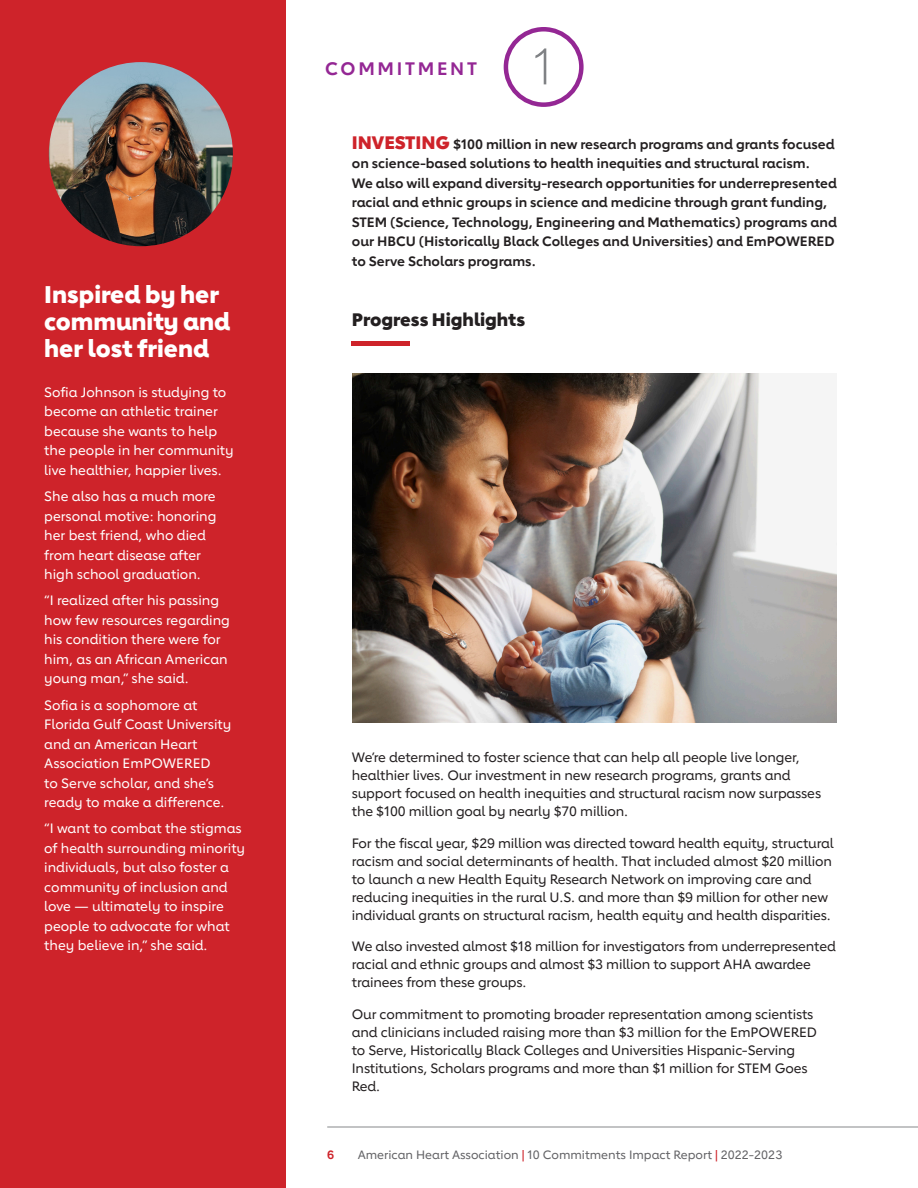
<style>
.page{position:relative;width:918px;height:1188px;background:#fff}
.page>*{position:absolute;margin:0;border:0;box-sizing:border-box;transform-origin:0 0}
.t1{font:300 50.1px "Lub Dub";color:#808285}
.t2{font:800 24px/27px "Lub Dub";color:#fff}
.t3{font:800 18px "Lub Dub";color:#231f20}
.H2_-_Section_Title{font:700 18px "Lub Dub";letter-spacing:.15em;color:#942794}
.t4{font:500 13.5px/18px "Lub Dub";letter-spacing:-.01em;color:#231f20}
.t5{font:500 13.5px/19.5px "Lub Dub";color:#fff}
.t6{font:700 13.5px/19.5px "Lub Dub";color:#231f20}
.t7{font:500 12px "Lub Dub";color:#636366}
.t8{font:700 12px "Lub Dub";color:#ce232a}
.s1{color:#fff}
.s2{font-weight:800;font-size:18px;color:#ce232a}
.s3{color:#ce232a}
</style>
<div class="page">
<hr style="left:327px;top:1126px;width:591px;height:2px;background:#939598">
<div style="left:0;top:0;width:285px;height:1188px;background:#ce232a"></div>
<img style="left:352px;top:373px;width:485px;height:350px">
<div style="left:504px;top:27px;width:80px;height:80px;border:4px solid #942794;border-radius:50%"></div>
<img style="left:49px;top:62px;width:184px;height:184px;border-radius:92px">
<hr style="left:352px;top:342px;width:58px;height:4px;background:#ce232a">
<p class="t2" style="left:44px;top:281px;width:188px">Inspired by her community and her lost friend</p>
<p class="t5" style="left:44px;top:382px;width:191px">Sofia Johnson is studying to become an athletic trainer because she wants to help the people in her community live healthier, happier lives.</p>
<p class="t5" style="left:44px;top:487px;width:174px">She also has a much more personal motive: honoring her best friend, who died from heart disease after high school graduation.</p>
<p class="t5" style="left:44px;top:591px;width:187px">“I realized after his passing how few resources regarding his condition there were for him, as an African American young man,” she said.</p>
<p class="t5" style="left:44px;top:695px;width:189px">Sofia is a sophomore at<br>Florida Gulf Coast University and an American Heart<br>Association EmPOWERED<br>to Serve scholar, and she’s ready to make a difference.</p>
<p class="t5" style="left:44px;top:819px;width:202px">“I want to combat the stigmas of health surrounding minority individuals, but also foster a community of inclusion and love — ultimately to inspire people to advocate for what they believe in,” she said.</p>
<h2 class="H2_-_Section_Title" style="left:325px;top:58px;width:171px">COMMITMENT <span class="s1">1</span></h2>
<h1 class="t1" style="left:532px;top:38px;width:24px">1</h1>
<p class="t6" style="left:352px;top:134px;width:484px"><span class="s2">INVESTING</span> $100 million in new research programs and grants focused on science-based solutions to health inequities and structural racism.</p>
<p class="t6" style="left:352px;top:173px;width:487px">We also will expand diversity-research opportunities for underrepresented racial and ethnic groups in science and medicine through grant funding, STEM (Science, Technology, Engineering and Mathematics) programs and our HBCU (Historically Black Colleges and Universities) and EmPOWERED to Serve Scholars programs.</p>
<p class="t3" style="left:352px;top:309px;width:175px">Progress Highlights</p>
<p class="t4" style="left:352px;top:749px;width:471px">We’re determined to foster science that can help all people live longer, healthier lives. Our investment in new research programs, grants and support focused on health inequities and structural racism now surpasses the $100 million goal by nearly $70 million.</p>
<p class="t4" style="left:352px;top:834px;width:483px">For the fiscal year, $29 million was directed toward health equity, structural racism and social determinants of health. That included almost $20 million to launch a new Health Equity Research Network on improving care and reducing inequities in the rural U.S. and more than $9 million for other new individual grants on structural racism, health equity and health disparities.</p>
<p class="t4" style="left:352px;top:938px;width:486px">We also invested almost $18 million for investigators from underrepresented racial and ethnic groups and almost $3 million to support AHA awardee trainees from these groups.</p>
<p class="t4" style="left:352px;top:1005px;width:467px">Our commitment to promoting broader representation among scientists and clinicians included raising more than $3 million for the EmPOWERED to Serve, Historically Black Colleges and Universities Hispanic-Serving Institutions, Scholars programs and more than $1 million for STEM Goes Red.</p>
<p class="t8" style="left:327px;top:1147px;width:9px">6</p>
<p class="t7" style="left:358px;top:1147px;width:426px">American Heart Association <span class="s3">|</span> 10 Commitments Impact Report <span class="s3">|</span> 2022-2023</p>
</div>
